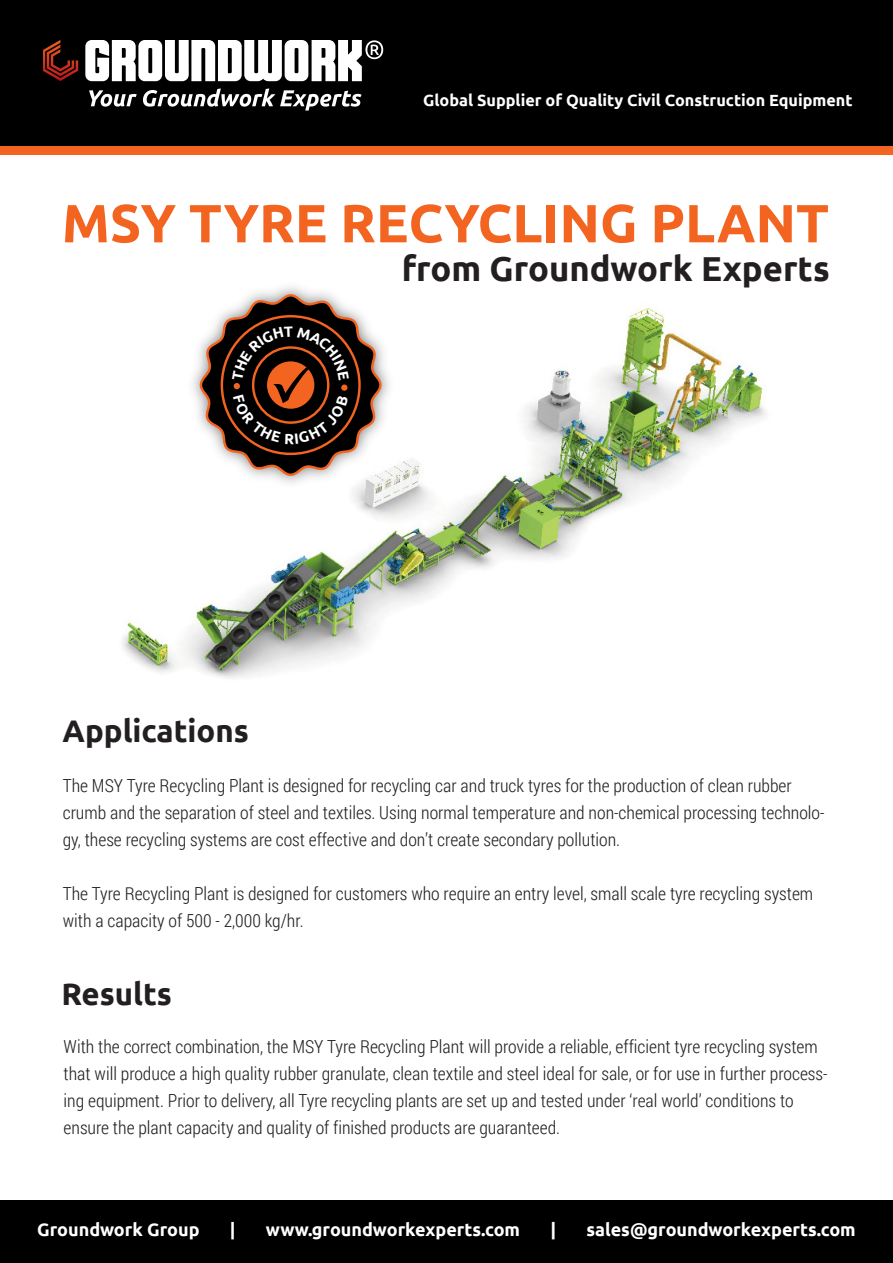
<style>
.page{position:relative;width:893px;height:1263px;background:#fff}
.page>*{position:absolute;margin:0;border:0;box-sizing:border-box;transform-origin:0 0}
.t1{font:700 53.55px "Ubuntu";color:#f36421}
.t2{font:700 34.65px "Ubuntu";color:#231f20}
.t3{font:700 31.2px "Ubuntu";color:#231f20}
.t4{font:300 18px/27px "Roboto Condensed";color:#231f20}
.t5{font:700 18px "Ubuntu";color:#fff}
.t6{font:700 16.2px "Ubuntu";color:#fff}
</style>
<div class="page">
<img style="left:121px;top:308px;width:646px;height:370px">
<div style="left:0;top:1201px;width:893px;height:62px;background:#000"></div>
<div style="left:0;top:0;width:893px;height:146px;background:#000"></div>
<svg style="left:85px;top:40px;width:298px;height:71px"></svg>
<svg style="left:43px;top:40px;width:35px;height:41px"></svg>
<div style="left:0;top:146px;width:893px;height:9px;background:#f36421"></div>
<img style="left:181px;top:287px;width:219px;height:208px">
<svg style="left:199px;top:293px;width:184px;height:184px"></svg>
<p class="t6" style="left:423px;top:91px;width:431px">Global Supplier of Quality Civil Construction Equipment</p>
<h1 class="t1" style="left:62px;top:191px;width:769px">MSY TYRE RECYCLING PLANT</h1>
<h2 class="t2" style="left:402px;top:248px;width:430px">from Groundwork Experts</h2>
<h3 class="t3" style="left:63px;top:712px;width:188px">Applications</h3>
<p class="t4" style="left:63px;top:771px;width:763px">The MSY Tyre Recycling Plant is designed for recycling car and truck tyres for the production of clean rubber crumb and the separation of steel and textiles. Using normal temperature and non-chemical processing technolo&shy;gy, these recycling systems are cost effective and don’t create secondary pollution.</p>
<p class="t4" style="left:63px;top:879px;width:752px">The Tyre Recycling Plant is designed for customers who require an entry level, small scale tyre recycling system with a capacity of 500 - 2,000 kg/hr.</p>
<h3 class="t3" style="left:62px;top:975px;width:112px">Results</h3>
<p class="t4" style="left:64px;top:1032px;width:765px">With the correct combination, the MSY Tyre Recycling Plant will provide a reliable, efficient tyre recycling system that will produce a high quality rubber granulate, clean textile and steel ideal for sale, or for use in further process&shy;ing equipment. Prior to delivery, all Tyre recycling plants are set up and tested under ‘real world’ conditions to ensure the plant capacity and quality of finished products are guaranteed.</p>
<p class="t5" style="left:37px;top:1219px;width:164px">Groundwork Group</p>
<p class="t5" style="left:230px;top:1219px;width:7px">|</p>
<p class="t5" style="left:266px;top:1219px;width:256px">www.groundworkexperts.com</p>
<p class="t5" style="left:550px;top:1219px;width:7px">|</p>
<p class="t5" style="left:586px;top:1219px;width:271px">sales@groundworkexperts.com</p>
</div>
